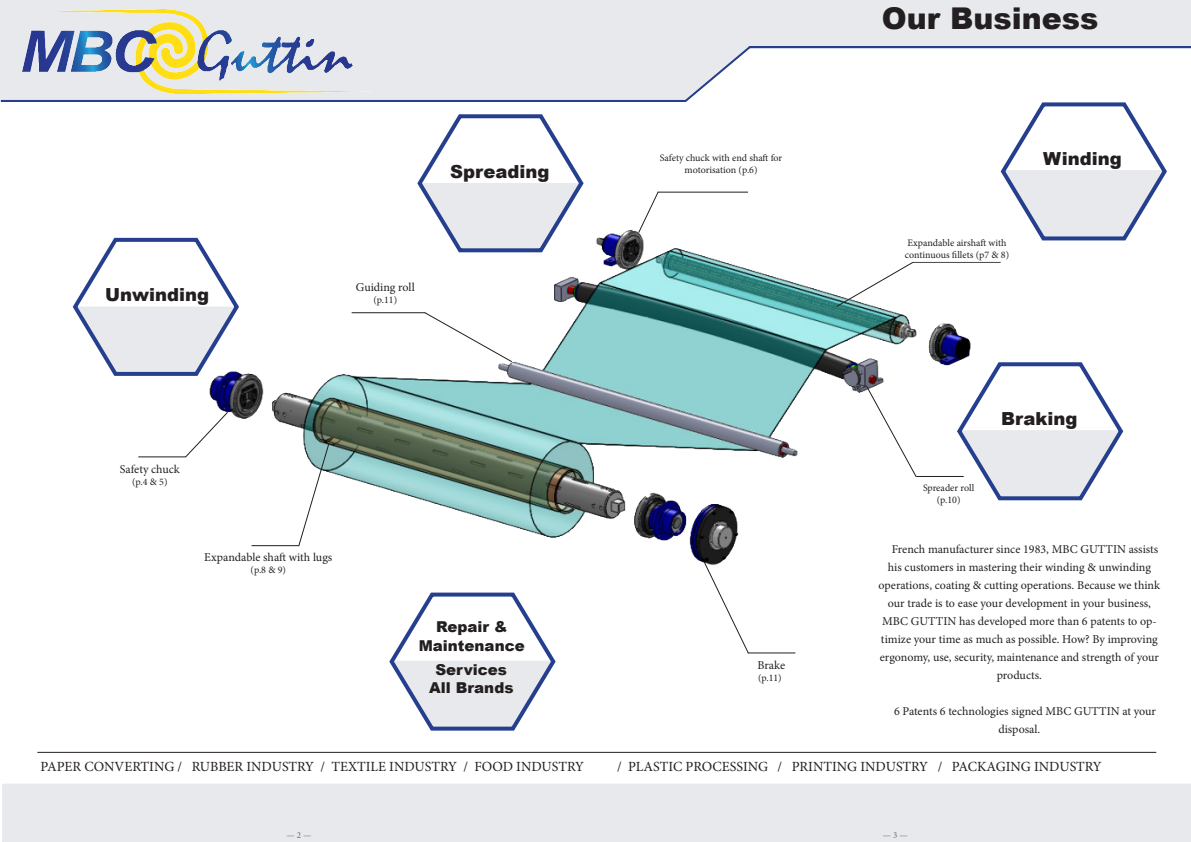
<style>
.page{position:relative;width:1191px;height:842px;background:#fff}
.page>*{position:absolute;margin:0;border:0;box-sizing:border-box;transform-origin:0 0}
.Sommaire_2{font:900 30px "Arial";color:#231f20}
.t1{font:900 18px "Arial";color:#231f20}
.t2{font:900 15px "Arial";color:#231f20}
.t3{font:14px "Minion Pro";color:#231f20}
.t4{font:12px/18px "Minion Pro";color:#231f20}
.t5{font:10px/12px "Minion Pro";letter-spacing:-.005em;color:#231f20;text-align:center}
.t6{font:9px "Minion Pro";color:#6c6d70}
</style>
<div class="page">
<img style="left:209px;top:191px;width:762px;height:372px">
<div style="left:0;top:0;width:1191px;height:101px;background:#e8e9ec"></div>
<svg style="left:423px;top:311px;width:90px;height:52px"></svg>
<svg style="left:297px;top:443px;width:33px;height:104px"></svg>
<svg style="left:184px;top:411px;width:45px;height:47px"></svg>
<img style="left:22px;top:10px;width:349px;height:83px">
<hr style="left:351px;top:312px;width:74px;height:1px;background:#231f20">
<hr style="left:251px;top:545px;width:48px;height:1px;background:#231f20">
<hr style="left:138px;top:456px;width:48px;height:1px;background:#231f20">
<div style="left:1px;top:100px;width:685px;height:2px;border:1px solid #253f8e"></div>
<div style="left:307px;top:267px;width:157px;height:42px;background:#fff"></div>
<div style="left:190px;top:552px;width:157px;height:42px;background:#fff"></div>
<svg style="left:389px;top:592px;width:167px;height:139px"></svg>
<svg style="left:72px;top:234px;width:169px;height:144px"></svg>
<svg style="left:415px;top:114px;width:171px;height:140px"></svg>
<svg style="left:703px;top:561px;width:46px;height:93px"></svg>
<svg style="left:637px;top:191px;width:22px;height:43px"></svg>
<svg style="left:865px;top:384px;width:52px;height:94px"></svg>
<svg style="left:835px;top:261px;width:79px;height:47px"></svg>
<hr style="left:916px;top:476px;width:47px;height:1px;background:#231f20">
<hr style="left:912px;top:262px;width:88px;height:1px;background:#231f20">
<hr style="left:657px;top:192px;width:91px;height:1px;background:#231f20">
<hr style="left:748px;top:652px;width:47px;height:1px;background:#231f20">
<hr style="left:37px;top:752px;width:1119px;height:1px;background:#231f20">
<div style="left:2px;top:784px;width:1189px;height:58px;background:#e8e9ec"></div>
<div style="left:853px;top:532px;width:332px;height:214px;background:#fff"></div>
<div style="left:916px;top:483px;width:65px;height:42px;background:#fff"></div>
<div style="left:891px;top:224px;width:131px;height:37px;background:#fff"></div>
<div style="left:891px;top:224px;width:131px;height:38px;border:1px solid #fff"></div>
<svg style="left:954px;top:359px;width:170px;height:142px"></svg>
<svg style="left:684px;top:46px;width:507px;height:196px"></svg>
<p class="Sommaire_2" style="left:881px;top:-4px;width:218px">Our Business</p>
<p class="t1" style="left:105px;top:282px;width:106px">Unwinding</p>
<p class="t1" style="left:450px;top:159px;width:101px">Spreading</p>
<p class="t4" style="left:356px;top:278px;width:60px">Guiding roll</p>
<p class="t5" style="left:373px;top:294px;width:25px">(p.11)</p>
<p class="t5" style="left:660px;top:152px;width:124px">Safety chuck with end shaft for motorisation (p.6)</p>
<p class="t5" style="left:907px;top:236px;width:100px">Expandable airshaft with</p>
<p class="t5" style="left:905px;top:248px;width:106px">continuous fillets (p7 &amp; 8)</p>
<p class="t1" style="left:1043px;top:146px;width:80px">Winding</p>
<p class="t4" style="left:120px;top:460px;width:61px">Safety chuck</p>
<p class="t5" style="left:132px;top:476px;width:37px">(p.4 &amp; 5)</p>
<p class="t4" style="left:204px;top:548px;width:130px">Expandable shaft with lugs</p>
<p class="t5" style="left:251px;top:564px;width:37px">(p.8 &amp; 9)</p>
<p class="t2" style="left:436px;top:615px;width:73px">Repair &amp;</p>
<p class="t2" style="left:419px;top:635px;width:107px">Maintenance</p>
<p class="t2" style="left:435px;top:659px;width:73px">Services</p>
<p class="t2" style="left:429px;top:677px;width:86px">All Brands</p>
<p class="t3" style="left:40px;top:757px;width:545px">PAPER CONVERTING / RUBBER INDUSTRY / TEXTILE INDUSTRY / FOOD INDUSTRY</p>
<p class="t6" style="left:287px;top:829px;width:27px">— 2 —</p>
<p class="t4" style="left:757px;top:656px;width:29px">Brake</p>
<p class="t5" style="left:758px;top:671px;width:25px">(p.11)</p>
<p class="t5" style="left:923px;top:482px;width:53px">Spreader roll (p.10)</p>
<p class="t1" style="left:1001px;top:405px;width:78px">Braking</p>
<p class="t4" style="left:891px;top:540px;width:268px">French manufacturer since 1983, MBC GUTTIN assists</p>
<p class="t4" style="left:887px;top:558px;width:265px">his customers in mastering their winding &amp; unwinding</p>
<p class="t4" style="left:878px;top:576px;width:283px">operations, coating &amp; cutting operations. Because we think</p>
<p class="t4" style="left:888px;top:594px;width:264px">our trade is to ease your development in your business,</p>
<p class="t4" style="left:882px;top:612px;width:276px">MBC GUTTIN has developed more than 6 patents to op-</p>
<p class="t4" style="left:881px;top:630px;width:278px">timize your time as much as possible. How? By improving</p>
<p class="t4" style="left:880px;top:648px;width:280px">ergonomy, use, security, maintenance and strength of your</p>
<p class="t4" style="left:996px;top:666px;width:47px">products.</p>
<p class="t4" style="left:998px;top:702px;width:159px;text-indent:-104px">6 Patents 6 technologies signed MBC GUTTIN at your disposal.</p>
<p class="t3" style="left:617px;top:757px;width:486px">/ PLASTIC PROCESSING / PRINTING INDUSTRY / PACKAGING INDUSTRY</p>
<p class="t6" style="left:883px;top:829px;width:27px">— 3 —</p>
</div>
